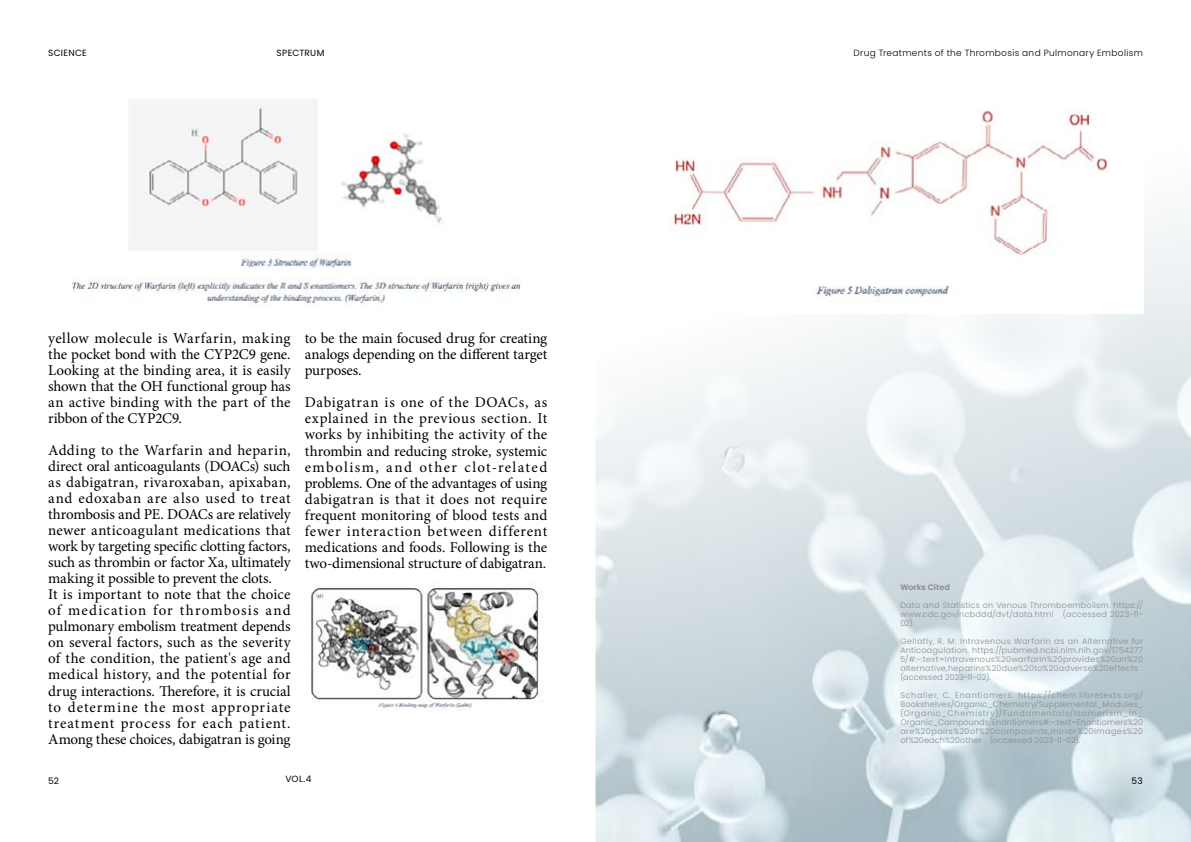
<style>
.page{position:relative;width:1191px;height:842px;background:#fff}
.page>*{position:absolute;margin:0;border:0;box-sizing:border-box;transform-origin:0 0}
.t1{font:15px/16px "Minion Pro";letter-spacing:.005em;color:#000;text-align:justify}
.t2{font:300 9px "Poppins";letter-spacing:.04em;color:#000}
.t3{font:9px "Poppins";letter-spacing:.025em;color:#000}
.t4{font:300 8px/9px "Poppins";letter-spacing:.035em;color:#898989;text-align:justify}
.t5{font:600 8px "Poppins";letter-spacing:.005em;color:#898989}
</style>
<div class="page">
<img style="left:595px;top:219px;width:596px;height:623px">
<img style="left:311px;top:583px;width:232px;height:128px">
<img style="left:72px;top:99px;width:449px;height:209px">
<img style="left:643px;top:109px;width:500px;height:204px">
<p class="t3" style="left:48px;top:47px;width:40px">SCIENCE</p>
<p class="t2" style="left:853px;top:47px;width:291px">Drug Treatments of the Thrombosis and Pulmonary Embolism</p>
<p class="t3" style="left:277px;top:47px;width:49px">SPECTRUM</p>
<p class="t1" style="left:48px;top:331px;width:244px">yellow molecule is Warfarin, making the pocket bond with the CYP2C9 gene.<br>Looking at the binding area, it is easily shown that the OH functional group has an active binding with the part of the ribbon of the CYP2C9.</p>
<p class="t1" style="left:48px;top:443px;width:244px;text-align:left">Adding to the Warfarin and heparin, direct oral anticoagulants (DOACs) such as dabigatran, rivaroxaban, apixaban, and edoxaban are also used to treat thrombosis and PE. DOACs are relatively newer anticoagulant medications that work by targeting specific clotting factors, such as thrombin or factor Xa, ultimately making it possible to prevent the clots.<br>It is important to note that the choice of medication for thrombosis and pulmonary embolism treatment depends on several factors, such as the severity of the condition, the patient's age and medical history, and the potential for drug interactions. Therefore, it is crucial to determine the most appropriate treatment process for each patient.<br>Among these choices, dabigatran is going</p>
<p class="t1" style="left:305px;top:331px;width:244px">to be the main focused drug for creating analogs depending on the different target purposes.</p>
<p class="t1" style="left:305px;top:395px;width:244px">Dabigatran is one of the DOACs, as explained in the previous section. It works by inhibiting the activity of the thrombin and reducing stroke, systemic embolism, and other clot-related problems. One of the advantages of using dabigatran is that it does not require frequent monitoring of blood tests and fewer interaction between different medications and foods. Following is the two-dimensional structure of dabigatran.</p>
<p class="t5" style="left:900px;top:582px;width:51px">Works Cited</p>
<p class="t4" style="left:900px;top:600px;width:244px">Data and Statistics on Venous Thromboembolism. https:// www.cdc.gov/ncbddd/dvt/data.html (accessed 2023-11- 02).</p>
<p class="t4" style="left:900px;top:636px;width:244px">Gellatly, R. M. Intravenous Warfarin as an Alternative for Anticoagulation. https://pubmed.ncbi.nlm.nih.gov/1754277<br>5/#:~:text=Intravenous%20warfarin%20provides%20an%20 alternative,heparins%20due%20to%20adverse%20effects . (accessed 2023-11-02).</p>
<p class="t4" style="left:900px;top:690px;width:244px">Schaller, C. Enantiomers. https://chem.libretexts.org/ Bookshelves/Organic_Chemistry/Supplemental_Modules_ (Organic_Chemistry)/Fundamentals/Isomerism_in_ Organic_Compounds/Enantiomers#:~:text=Enantiomers%20 are%20pairs%20of%20compounds,mirror%20images%20 of%20each%20other . (accessed 2023-11-02).</p>
<p class="t3" style="left:48px;top:775px;width:12px">52</p>
<p class="t3" style="left:285px;top:774px;width:27px">VOL.4</p>
<p class="t3" style="left:1131px;top:775px;width:13px">53</p>
</div>
